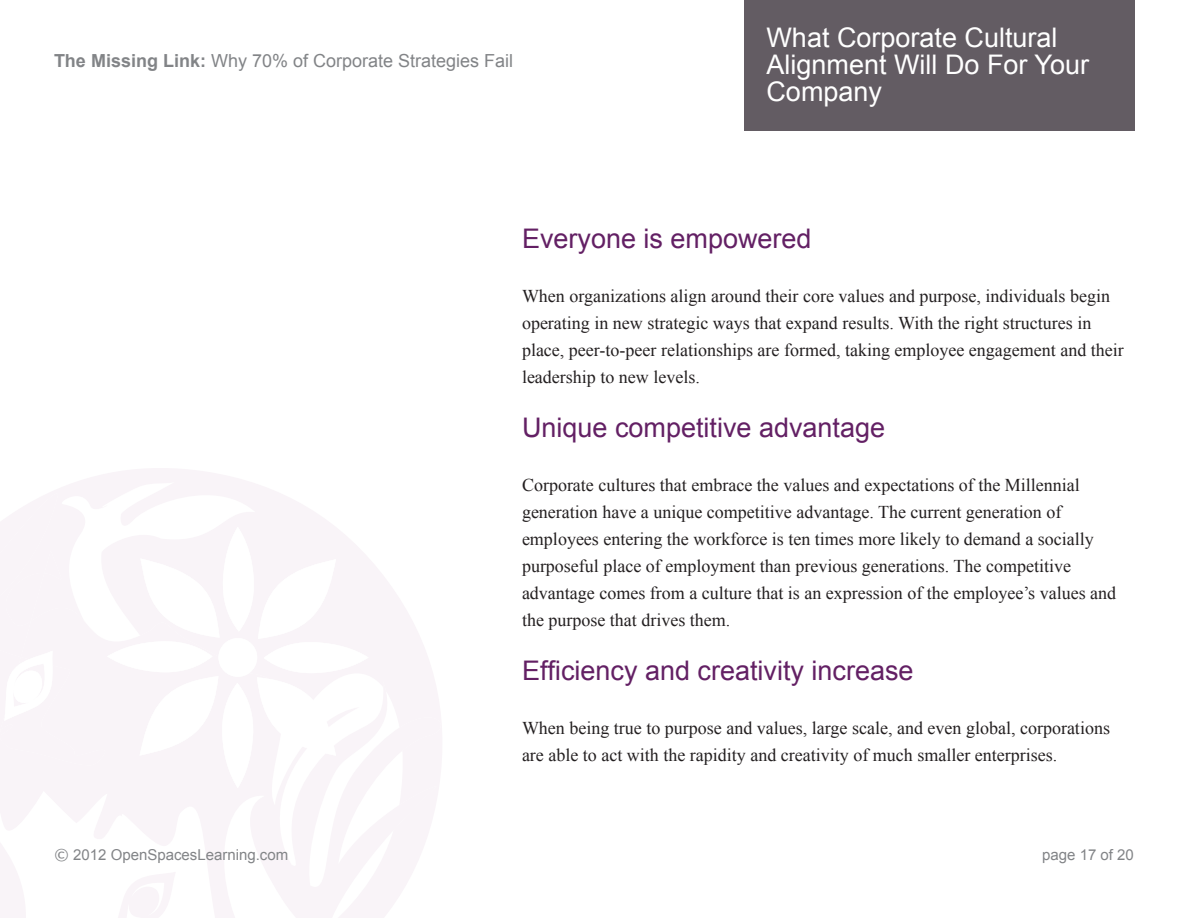
<style>
.page{position:relative;width:1188px;height:918px;background:#fff}
.page>*{position:absolute;margin:0;border:0;box-sizing:border-box;transform-origin:0 0}
.t1{font:27px "Arial";color:#632064}
.t2{font:27px/27px "Arial";color:#fff}
.t3{font:18px/27px "Times New Roman";color:#231f20}
.t4{font:18px "Arial";color:#828487}
.t5{font:15px "Arial";color:#828487}
.s1{font-weight:700}
.s2{font-family:"Verdana"}
</style>
<div class="page">
<svg style="left:50px;top:468px;width:228px;height:25px;fill:#f9f4f8"></svg>
<svg style="left:0;top:493px;width:442px;height:425px;fill:#f9f4f8"></svg>
<svg style="left:114px;top:872px;width:62px;height:46px"></svg>
<svg style="left:4px;top:651px;width:49px;height:70px"></svg>
<svg style="left:107px;top:527px;width:262px;height:261px;fill:#f9f4f8"></svg>
<div style="left:744px;top:0;width:390px;height:130px;background:#635c63"></div>
<p class="t4" style="left:54px;top:49px;width:461px"><span class="s1">The Missing Link:</span> Why 70% of Corporate Strategies Fail</p>
<h1 class="t2" style="left:766px;top:24px;width:324px">What Corporate Cultural<br>Alignment Will Do For Your<br>Company</h1>
<h1 class="t1" style="left:522px;top:221px;width:291px">Everyone is empowered</h1>
<p class="t3" style="left:522px;top:282px;width:603px">When organizations align around their core values and purpose, individuals begin operating in new strategic ways that expand results. With the right structures in place, peer-to-peer relationships are formed, taking employee engagement and their leadership to new levels.</p>
<h1 class="t1" style="left:522px;top:410px;width:365px">Unique competitive advantage</h1>
<p class="t3" style="left:522px;top:471px;width:596px">Corporate cultures that embrace the values and expectations of the Millennial generation have a unique competitive advantage. The current generation of employees entering the workforce is ten times more likely to demand a socially purposeful place of employment than previous generations. The competitive advantage comes from a culture that is an expression of the employee’s values and the purpose that drives them.</p>
<h1 class="t1" style="left:522px;top:653px;width:393px">Efficiency and creativity increase</h1>
<p class="t3" style="left:522px;top:714px;width:590px">When being true to purpose and values, large scale, and even global, corporations are able to act with the rapidity and creativity of much smaller enterprises.</p>
<p class="t5" style="left:54px;top:845px;width:236px"><span class="s2">©</span> 2012 OpenSpacesLearning.com</p>
<p class="t5" style="left:1042px;top:845px;width:93px">page 17 of 20</p>
</div>
